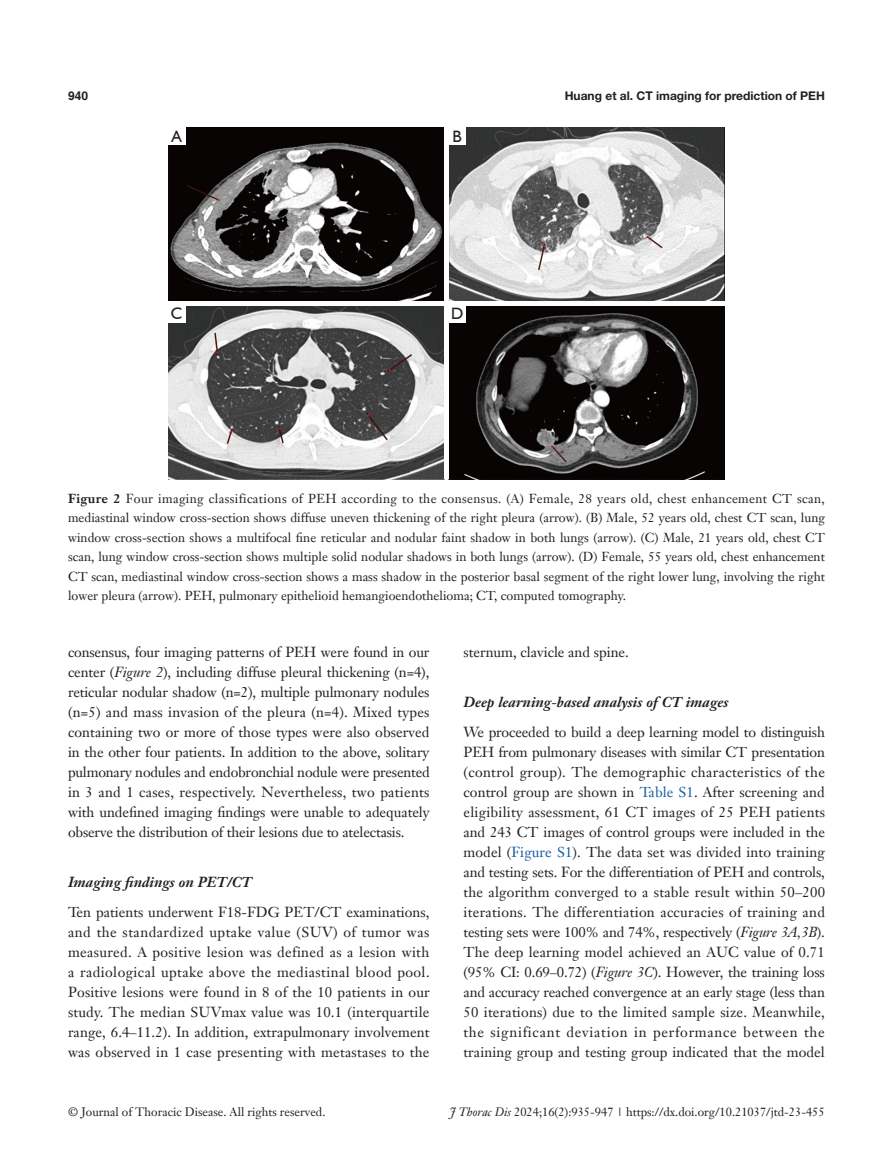
<style>
.page{position:relative;width:893px;height:1170px;background:#fff}
.page>*{position:absolute;margin:0;border:0;box-sizing:border-box;transform-origin:0 0}
.t1{font:16.5px "Humanist 521 BT";color:#231f20}
.t2{font:14.25px/20px "Janson Text LT";letter-spacing:.005em;color:#231f20;text-align:justify}
._2ji-6_5{font:italic 700 14.25px "Janson Text LT";color:#231f20}
.t3{font:12.75px/19.5px "Janson Text LT";color:#231f20;text-align:justify}
.t4{font:12px "Janson Text LT";color:#231f20}
.t5{font:700 12px "Helvetica Neue LT Pro";color:#231f20}
.t6{font:700 12px "Helvetica";color:#231f20}
.s1{font-weight:700}
.s2{font-style:italic}
.s3{font-weight:400;font-style:normal}
.s4{color:#175d9e}
</style>
<div class="page">
<img style="left:168px;top:128px;width:557px;height:351px">
<div style="left:444px;top:128px;width:5px;height:351px;background:#fff"></div>
<hr style="left:168px;top:301px;width:557px;height:4px;background:#fff">
<div style="left:168px;top:128px;width:17px;height:17px;background:#fff"></div>
<div style="left:168px;top:305px;width:17px;height:17px;background:#fff"></div>
<div style="left:449px;top:128px;width:17px;height:17px;background:#fff"></div>
<div style="left:449px;top:305px;width:17px;height:17px;background:#fff"></div>
<p class="t6" style="left:68px;top:88px;width:22px">940</p>
<p class="t5" style="left:565px;top:88px;width:262px">Huang et al. CT imaging for prediction of PEH</p>
<p class="t1" style="left:172px;top:126px;width:12px">A</p>
<p class="t1" style="left:171px;top:303px;width:13px">C</p>
<p class="t1" style="left:452px;top:126px;width:11px">B</p>
<p class="t1" style="left:451px;top:303px;width:14px">D</p>
<p class="t3" style="left:68px;top:488px;width:758px"><span class="s1">Figure 2</span> Four imaging classifications of PEH according to the consensus. (A) Female, 28 years old, chest enhancement CT scan, mediastinal window cross-section shows diffuse uneven thickening of the right pleura (arrow). (B) Male, 52 years old, chest CT scan, lung window cross-section shows a multifocal fine reticular and nodular faint shadow in both lungs (arrow). (C) Male, 21 years old, chest CT scan, lung window cross-section shows multiple solid nodular shadows in both lungs (arrow). (D) Female, 55 years old, chest enhancement CT scan, mediastinal window cross-section shows a mass shadow in the posterior basal segment of the right lower lung, involving the right lower pleura (arrow). PEH, pulmonary epithelioid hemangioendothelioma; CT, computed tomography.</p>
<p class="t2" style="left:68px;top:642px;width:363px">consensus, four imaging patterns of PEH were found in our center (<span class="s2">Figure 2</span>), including diffuse pleural thickening (n=4), reticular nodular shadow (n=2), multiple pulmonary nodules (n=5) and mass invasion of the pleura (n=4). Mixed types containing two or more of those types were also observed in the other four patients. In addition to the above, solitary pulmonary nodules and endobronchial nodule were presented in 3 and 1 cases, respectively. Nevertheless, two patients with undefined imaging findings were unable to adequately observe the distribution of their lesions due to atelectasis.</p>
<p class="_2ji-6_5" style="left:68px;top:872px;width:185px">Imaging findings on PET/CT</p>
<p class="t2" style="left:68px;top:902px;width:363px">Ten patients underwent F18-FDG PET/CT examinations, and the standardized uptake value (SUV) of tumor was measured. A positive lesion was defined as a lesion with a radiological uptake above the mediastinal blood pool.<br>Positive lesions were found in 8 of the 10 patients in our study. The median SUVmax value was 10.1 (interquartile range, 6.4–11.2). In addition, extrapulmonary involvement was observed in 1 case presenting with metastases to the</p>
<p class="t2" style="left:463px;top:642px;width:167px">sternum, clavicle and spine.</p>
<p class="_2ji-6_5" style="left:463px;top:692px;width:266px">Deep learning<span class="s3">-</span>based analysis of CT images</p>
<p class="t2" style="left:463px;top:722px;width:363px">We proceeded to build a deep learning model to distinguish PEH from pulmonary diseases with similar CT presentation (control group). The demographic characteristics of the control group are shown in <span class="s4">Table S1</span>. After screening and eligibility assessment, 61 CT images of 25 PEH patients and 243 CT images of control groups were included in the model (<span class="s4">Figure S1</span>). The data set was divided into training and testing sets. For the differentiation of PEH and controls, the algorithm converged to a stable result within 50–200 iterations. The differentiation accuracies of training and testing sets were 100% and 74%, respectively (<span class="s2">Figure 3A,3B</span>).<br>The deep learning model achieved an AUC value of 0.71 (95% CI: 0.69–0.72) (<span class="s2">Figure 3C</span>). However, the training loss and accuracy reached convergence at an early stage (less than 50 iterations) due to the limited sample size. Meanwhile, the significant deviation in performance between the training group and testing group indicated that the model</p>
<p class="t4" style="left:68px;top:1104px;width:259px">© Journal of Thoracic Disease. All rights reserved.</p>
<p class="t4" style="left:450px;top:1104px;width:376px"><span class="s2">J Thorac Dis</span> 2024;16(2):935-947 | https://dx.doi.org/10.21037/jtd-23-455</p>
</div>
